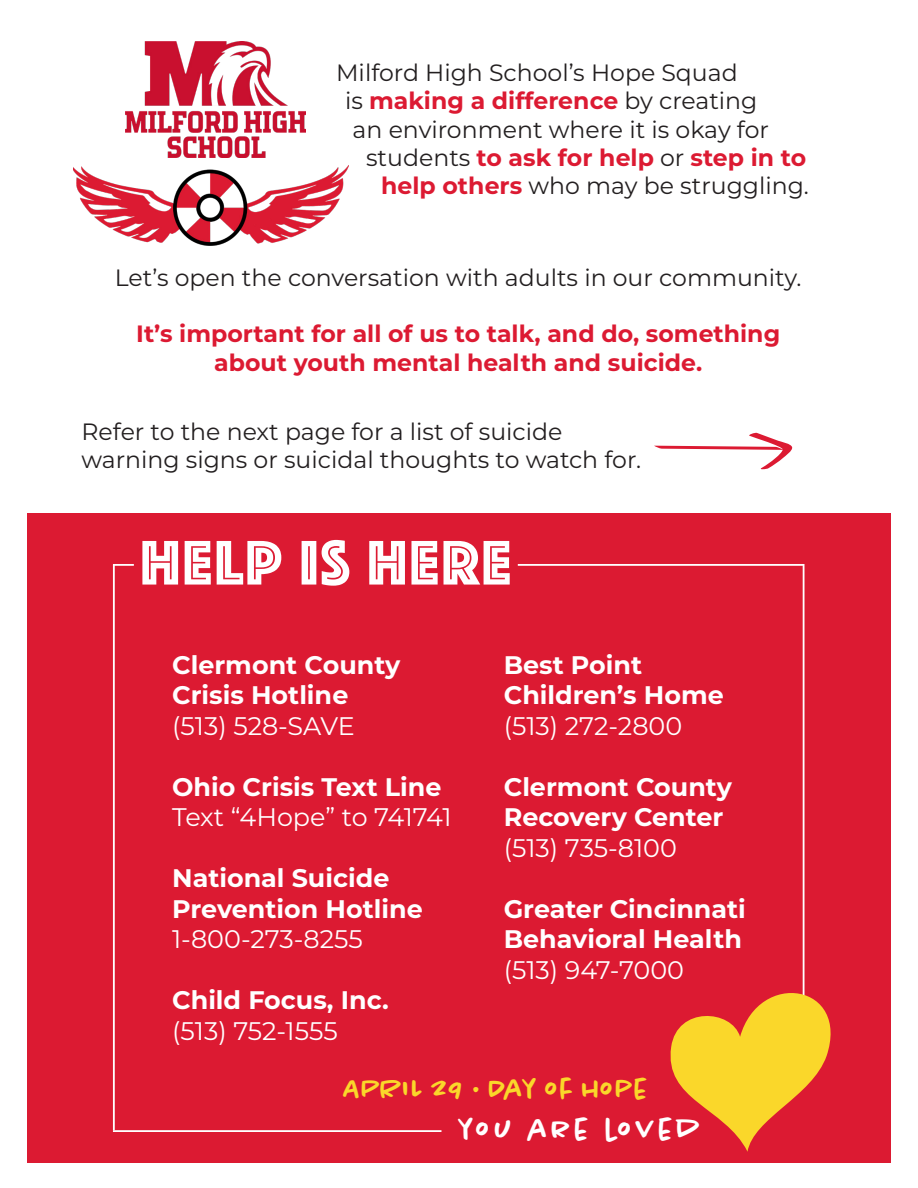
<style>
.page{position:relative;width:918px;height:1188px;background:#fff}
.page>*{position:absolute;margin:0;border:0;box-sizing:border-box;transform-origin:0 0}
.t1{font:65.4px "Phosphate Inline";letter-spacing:.03em;color:#fff}
.t2{font:500 30.9px "Chantal";letter-spacing:.1em;color:#fff}
.t3{font:500 29.1px "Chantal";color:#fad72a}
.t4{font:700 25.35px/30.5px "Montserrat";color:#fff}
.t5{font:25.35px "Montserrat";color:#fff}
.t6{font:23.55px/28.3px "Montserrat";color:#231f20}
.t7{font:700 23.55px/28.3px "Montserrat";color:#dc1a32;text-align:center}
.s1{font-weight:400;color:#231f20}
.s2{font-weight:700;color:#dc1a32}
</style>
<div class="page">
<div style="left:27px;top:513px;width:864px;height:650px;background:#dc1a32"></div>
<img style="left:74px;top:165px;width:275px;height:81px">
<hr style="left:518px;top:564px;width:286px;height:2px;background:#fff">
<hr style="left:113px;top:565px;width:2px;height:565px;background:#fff">
<hr style="left:113px;top:1130px;width:328px;height:2px;background:#fff">
<hr style="left:803px;top:564px;width:2px;height:440px;background:#fff">
<hr style="left:113px;top:564px;width:21px;height:2px;background:#fff">
<svg style="left:670px;top:969px;width:161px;height:183px"></svg>
<img style="left:125px;top:42px;width:180px;height:116px">
<svg style="left:654px;top:432px;width:139px;height:38px"></svg>
<p class="t6" style="left:336px;top:58px;width:403px">Milford High School’s Hope Squad</p>
<p class="t7" style="left:345px;top:86px;width:414px"><span class="s1">is</span> making a difference <span class="s1">by creating</span></p>
<p class="t6" style="left:353px;top:114px;width:418px">an environment where it is okay for</p>
<p class="t7" style="left:366px;top:142px;width:442px"><span class="s1">students</span> to ask for help <span class="s1">or</span> step in to</p>
<p class="t6" style="left:381px;top:171px;width:429px"><span class="s2">help others</span> who may be struggling.</p>
<p class="t6" style="left:115px;top:262px;width:688px">Let’s open the conversation with adults in our community.</p>
<p class="t7" style="left:136px;top:319px;width:646px">It’s important for all of us to talk, and do, something about youth mental health and suicide.</p>
<p class="t6" style="left:82px;top:416px;width:561px">Refer to the next page for a list of suicide warning signs or suicidal thoughts to watch for.</p>
<p class="t1" style="left:140px;top:516px;width:373px">HELP IS HERE</p>
<p class="t4" style="left:172px;top:648px;width:230px">Clermont County</p>
<p class="t4" style="left:172px;top:679px;width:178px">Crisis Hotline</p>
<p class="t5" style="left:172px;top:708px;width:184px">(513) 528-SAVE</p>
<p class="t4" style="left:172px;top:770px;width:271px">Ohio Crisis Text Line</p>
<p class="t5" style="left:172px;top:800px;width:281px">Text “4Hope” to 741741</p>
<p class="t4" style="left:172px;top:862px;width:252px">National Suicide<br>Prevention Hotline</p>
<p class="t5" style="left:172px;top:922px;width:192px">1-800-273-8255</p>
<p class="t4" style="left:172px;top:984px;width:218px">Child Focus, Inc.</p>
<p class="t5" style="left:172px;top:1013px;width:167px">(513) 752-1555</p>
<p class="t4" style="left:504px;top:648px;width:222px">Best Point<br>Children’s Home</p>
<p class="t5" style="left:504px;top:708px;width:180px">(513) 272-2800</p>
<p class="t4" style="left:504px;top:770px;width:230px">Clermont County<br>Recovery Center</p>
<p class="t5" style="left:504px;top:830px;width:175px">(513) 735-8100</p>
<p class="t4" style="left:504px;top:892px;width:244px">Greater Cincinnati<br>Behavioral Health</p>
<p class="t5" style="left:504px;top:952px;width:182px">(513) 947-7000</p>
<p class="t3" style="left:344px;top:1070px;width:306px">APRIL 29 <sup>.</sup> Day of hope</p>
<p class="t2" style="left:459px;top:1110px;width:245px">you are loved</p>
</div>
